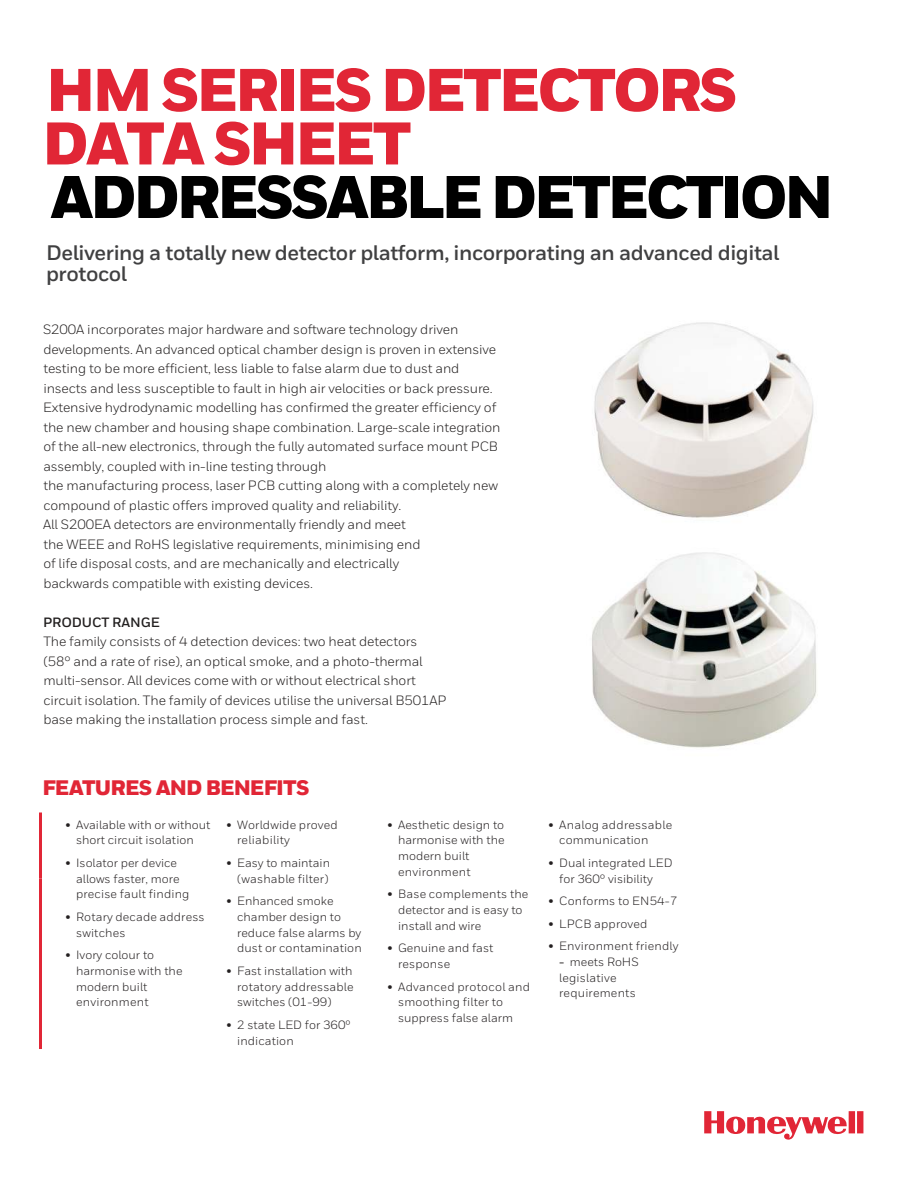
<style>
.page{position:relative;width:918px;height:1188px;background:#fff}
.page>*{position:absolute;margin:0;border:0;box-sizing:border-box;transform-origin:0 0}
.t1{font:900 60px/53.6px "Honeywell Sans";letter-spacing:-.05em;color:#e12636}
.t2{font:900 60px "Honeywell Sans";letter-spacing:-.055em;color:#000}
.t3{font:700 21px/21px "Honeywell Sans";letter-spacing:-.02em;color:#404041}
.t4{font:900 21px "Honeywell Sans";letter-spacing:-.04em;color:#e12636}
.t5{font:13.5px/19.5px "Honeywell Sans";letter-spacing:-.01em;color:#221f1f}
.t6{font:700 13.5px "Honeywell Sans";letter-spacing:-.01em;color:#221f1f}
.t7{font:12px/15.8px "Honeywell Sans";color:#231f20}
.t8{font:12px/15.8px "Honeywell Sans";letter-spacing:.02em;color:#231f20}
.s1{font-weight:500}
</style>
<div class="page">
<svg style="left:704px;top:1111px;width:159px;height:29px"></svg>
<img style="left:592px;top:322px;width:225px;height:426px">
<hr style="left:39px;top:813px;width:3px;height:66px;background:#e12636">
<hr style="left:39px;top:879px;width:3px;height:170px;background:#e12636">
<h1 class="t1" style="left:42px;top:66px;width:697px">HM SERIES DETECTORS<br>DATA SHEET</h1>
<h1 class="t2" style="left:50px;top:160px;width:785px">ADDRESSABLE DETECTION</h1>
<h2 class="t3" style="left:46px;top:243px;width:735px">Delivering a totally new detector platform, incorporating an advanced digital protocol</h2>
<p class="t5" style="left:43px;top:320px;width:459px">S200A incorporates major hardware and software technology driven developments. An advanced optical chamber design is proven in extensive testing to be more efficient, less liable to false alarm due to dust and insects and less susceptible to fault in high air velocities or back pressure.<br>Extensive hydrodynamic modelling has confirmed the greater efficiency of the new chamber and housing shape combination. Large-scale integration of the all-new electronics, through the fully automated surface mount PCB assembly, coupled with in-line testing through<br>the manufacturing process, laser PCB cutting along with a completely new compound of plastic offers improved quality and reliability.<br>All S200EA detectors are environmentally friendly and meet<br>the WEEE and RoHS legislative requirements, minimising end<br>of life disposal costs, and are mechanically and electrically<br>backwards compatible with existing devices.</p>
<p class="t6" style="left:43px;top:614px;width:118px">PRODUCT RANGE</p>
<p class="t5" style="left:43px;top:632px;width:405px">The family consists of 4 detection devices: two heat detectors (58° and a rate of rise), an optical smoke, and a photo-thermal multi-sensor. All devices come with or without electrical short circuit isolation. The family of devices utilise the universal B501AP base making the installation process simple and fast.</p>
<h2 class="t4" style="left:42px;top:776px;width:269px">FEATURES AND BENEFITS</h2>
<p class="t7" style="left:65px;top:817px;width:147px;text-align:center"><span class="s1">•</span> Available with or without short circuit isolation</p>
<p class="t7" style="left:76px;top:855px;width:115px;text-indent:-11px"><span class="s1">•</span> Isolator per device allows faster, more precise fault finding</p>
<p class="t7" style="left:76px;top:909px;width:130px;text-indent:-11px"><span class="s1">•</span> Rotary decade address switches</p>
<p class="t7" style="left:76px;top:947px;width:108px;text-indent:-11px"><span class="s1">•</span> Ivory colour to harmonise with the modern built environment</p>
<p class="t7" style="left:237px;top:817px;width:102px;text-indent:-11px"><span class="s1">•</span> Worldwide proved reliability</p>
<p class="t7" style="left:226px;top:855px;width:105px;text-align:right"><span class="s1">•</span> Easy to maintain (washable filter)</p>
<p class="t7" style="left:237px;top:893px;width:126px;text-indent:-11px"><span class="s1">•</span> Enhanced smoke chamber design to reduce false alarms by dust or contamination</p>
<p class="t7" style="left:237px;top:963px;width:118px;text-align:justify;text-indent:-11px"><span class="s1">•</span> Fast installation with rotatory addressable switches (01-99)</p>
<p class="t7" style="left:237px;top:1017px;width:115px;text-indent:-11px"><span class="s1">•</span> 2 state LED for 360º indication</p>
<p class="t7" style="left:398px;top:817px;width:108px;text-indent:-11px"><span class="s1">•</span> Aesthetic design to harmonise with the modern built environment</p>
<p class="t7" style="left:398px;top:886px;width:132px;text-indent:-11px"><span class="s1">•</span> Base complements the detector and is easy to install and wire</p>
<p class="t7" style="left:398px;top:940px;width:97px;text-indent:-11px"><span class="s1">•</span> Genuine and fast response</p>
<p class="t7" style="left:398px;top:979px;width:133px;text-indent:-11px"><span class="s1">•</span> Advanced protocol and smoothing filter to suppress false alarm</p>
<p class="t8" style="left:559px;top:817px;width:115px;text-indent:-11px"><span class="s1">•</span> Analog addressable communication</p>
<p class="t7" style="left:559px;top:855px;width:115px;text-indent:-11px"><span class="s1">•</span> Dual integrated LED for 360° visibility</p>
<p class="t7" style="left:548px;top:893px;width:131px"><span class="s1">•</span> Conforms to EN54-7</p>
<p class="t7" style="left:548px;top:916px;width:100px"><span class="s1">•</span> LPCB approved</p>
<p class="t7" style="left:548px;top:938px;width:132px"><span class="s1">•</span> Environment friendly</p>
<p class="t7" style="left:559px;top:954px;width:81px"><span class="s1">-</span> meets RoHS legislative requirements</p>
</div>
